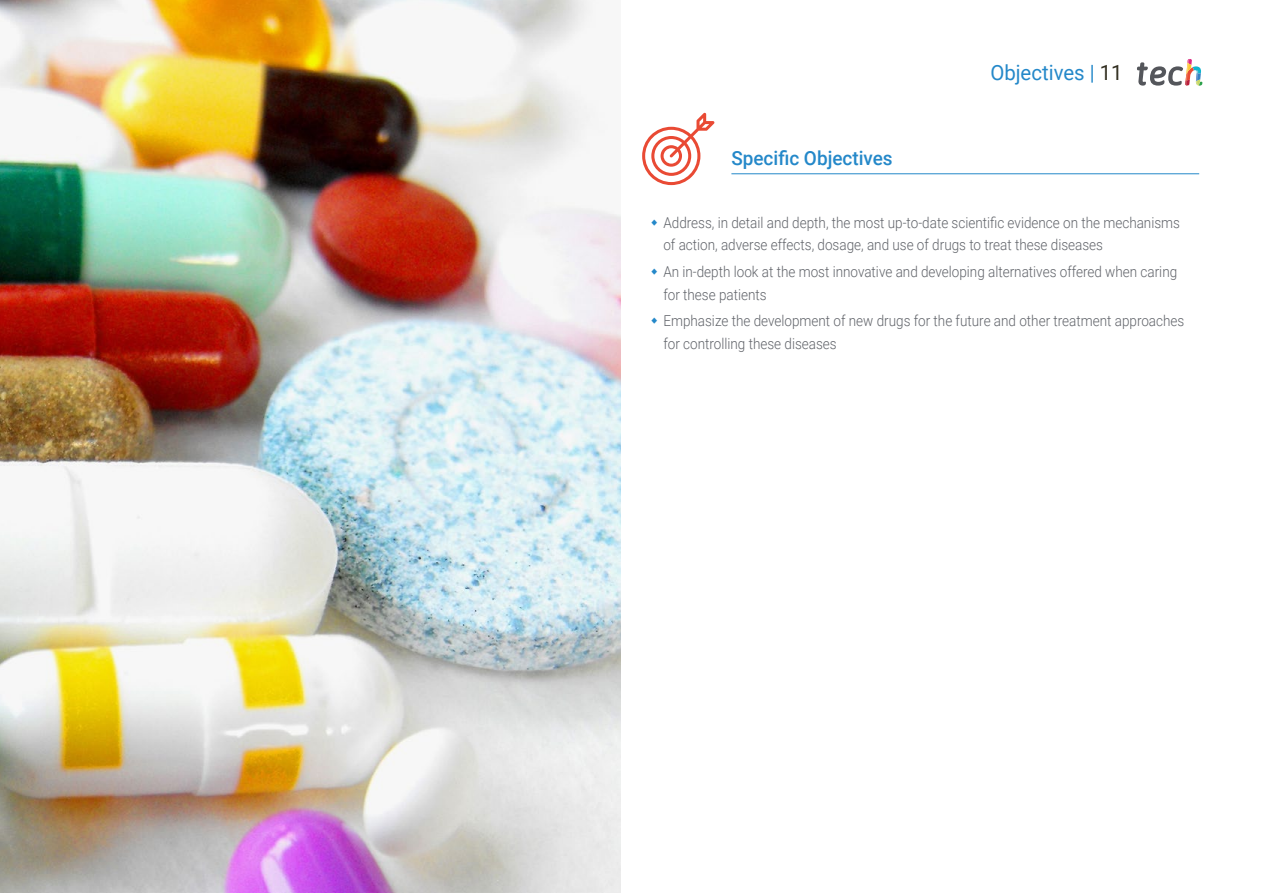
<style>
.page{position:relative;width:1263px;height:893px;background:#fff}
.page>*{position:absolute;margin:0;border:0;box-sizing:border-box;transform-origin:0 0}
.t1{font:21px "Roboto";color:#2488c9}
.t2{font:500 19.5px "Roboto";color:#2488c9}
.t3{font:300 15px/22.5px "Roboto";color:#61646a;scale:.9 1}
.s1{color:#312e20}
</style>
<div class="page">
<img style="left:0;top:0;width:621px;height:893px">
<hr style="left:731px;top:173px;width:468px;height:1px;background:#2488c9">
<svg style="left:642px;top:113px;width:72px;height:72px"></svg>
<svg style="left:1137px;top:59px;width:65px;height:27px"></svg>
<h2 class="t2" style="left:731px;top:144px;width:163px">Specific Objectives</h2>
<h1 class="t1" style="left:990px;top:57px;width:134px">Objectives | <span class="s1">11</span></h1>
<p class="t3" style="left:663px;top:211px;width:575px">Address, in detail and depth, the most up-to-date scientific evidence on the mechanisms of action, adverse effects, dosage, and use of drugs to treat these diseases</p>
<p class="t3" style="left:663px;top:260px;width:572px">An in-depth look at the most innovative and developing alternatives offered when caring for these patients</p>
<p class="t3" style="left:663px;top:309px;width:580px">Emphasize the development of new drugs for the future and other treatment approaches for controlling these diseases</p>
</div>
